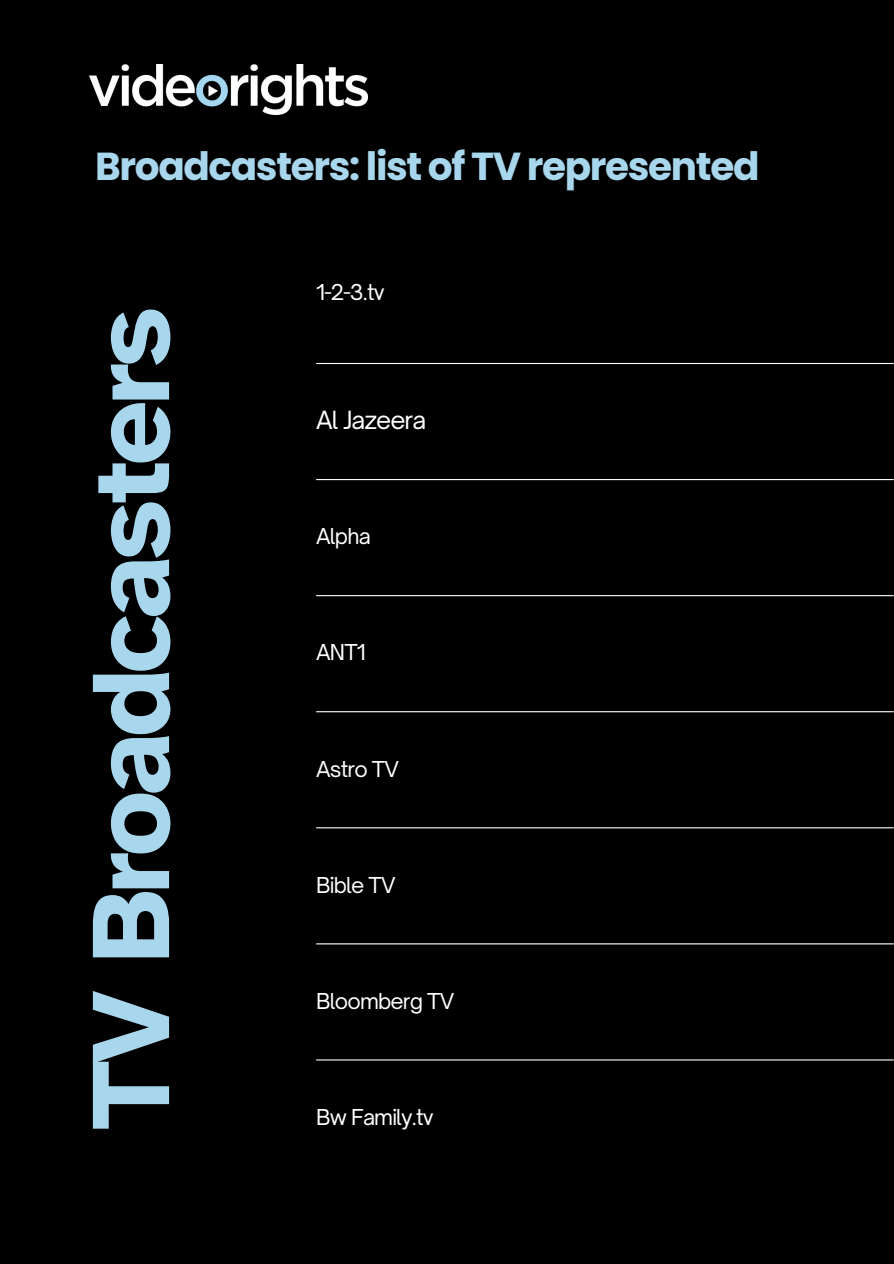
<style>
.page{position:relative;width:894px;height:1264px;background:#fff}
.page>*{position:absolute;margin:0;border:0;box-sizing:border-box;transform-origin:0 0}
.t1{font:700 114px "Atkinson Hyperlegible";letter-spacing:-.04em;color:#a7d6ed}
.t2{font:700 39px "Poppins";letter-spacing:-.035em;color:#a7d6ed}
.t3{font:24px "Open Sauce One";letter-spacing:-.04em;color:#fff}
.t4{font:21px "Open Sauce One";letter-spacing:-.04em;color:#fff}
</style>
<div class="page">
<div style="left:0;top:0;width:893px;height:1263px;background:#000"></div>
<hr style="left:316px;top:363px;width:577px;height:1px;background:#fff">
<hr style="left:316px;top:479px;width:577px;height:1px;background:#fff">
<hr style="left:316px;top:595px;width:577px;height:1px;background:#fff">
<hr style="left:316px;top:711px;width:577px;height:1px;background:#fff">
<hr style="left:316px;top:827px;width:577px;height:1px;background:#fff">
<hr style="left:316px;top:943px;width:577px;height:1px;background:#fff">
<hr style="left:316px;top:1059px;width:577px;height:1px;background:#fff">
<img style="left:89px;top:64px;width:278px;height:51px">
<p class="t2" style="left:95px;top:139px;width:665px">Broadcasters: list of TV represented</p>
<p class="t1" style="left:61px;top:1130px;width:825px;rotate:-90deg">TV Broadcasters</p>
<h2 class="t4" style="left:316px;top:279px;width:70px">1-2-3.tv</h2>
<h1 class="t3" style="left:316px;top:405px;width:111px">Al Jazeera</h1>
<p class="t4" style="left:316px;top:523px;width:56px">Alpha</p>
<h3 class="t4" style="left:316px;top:639px;width:51px">ANT1</h3>
<p class="t4" style="left:316px;top:755px;width:84px">Astro TV</p>
<h4 class="t4" style="left:316px;top:871px;width:81px">Bible TV</h4>
<p class="t4" style="left:316px;top:987px;width:140px">Bloomberg TV</p>
<p class="t4" style="left:316px;top:1103px;width:119px">Bw Family.tv</p>
</div>
